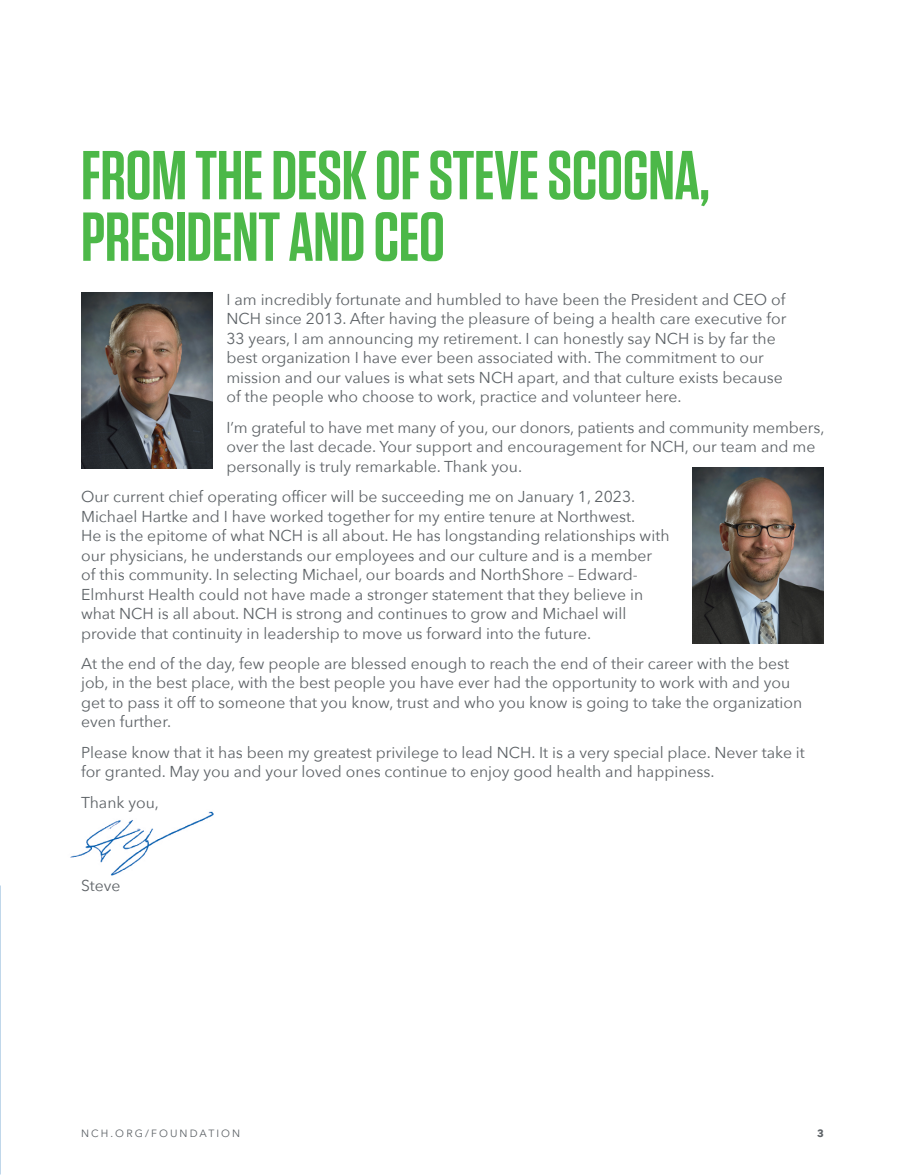
<style>
.page{position:relative;width:905px;height:1175px;background:#fff}
.page>*{position:absolute;margin:0;border:0;box-sizing:border-box;transform-origin:0 0}
.Headline{font:600 69px/61.5px "Tungsten";letter-spacing:-.005em;color:#4cb848}
.Text{font:15.75px/19.5px "Avenir Next";color:#5d6266}
.t1{font:10.5px "Avenir Next";letter-spacing:.2em;color:#5d6266}
.t2{font:700 10.5px "Avenir Next";color:#5d6266}
</style>
<div class="page">
<img style="left:70px;top:811px;width:144px;height:65px">
<img style="left:81px;top:293px;width:132px;height:176px">
<img style="left:692px;top:467px;width:132px;height:176px">
<p class="Headline" style="left:81px;top:146px;width:630px">FROM THE DESK OF STEVE SCOGNA,<br>PRESIDENT AND CEO</p>
<p class="Text" style="left:226px;top:289px;width:561px">I am incredibly fortunate and humbled to have been the President and CEO of NCH since 2013. After having the pleasure of being a health care executive for 33 years, I am announcing my retirement. I can honestly say NCH is by far the best organization I have ever been associated with. The commitment to our mission and our values is what sets NCH apart, and that culture exists because of the people who choose to work, practice and volunteer here.</p>
<p class="Text" style="left:226px;top:417px;width:599px">I’m grateful to have met many of you, our donors, patients and community members, over the last decade. Your support and encouragement for NCH, our team and me personally is truly remarkable. Thank you.</p>
<p class="Text" style="left:81px;top:486px;width:590px">Our current chief operating officer will be succeeding me on January 1, 2023.<br>Michael Hartke and I have worked together for my entire tenure at Northwest.<br>He is the epitome of what NCH is all about. He has longstanding relationships with our physicians, he understands our employees and our culture and is a member of this community. In selecting Michael, our boards and NorthShore – Edward-Elmhurst Health could not have made a stronger statement that they believe in what NCH is all about. NCH is strong and continues to grow and Michael will provide that continuity in leadership to move us forward into the future.</p>
<p class="Text" style="left:81px;top:653px;width:722px">At the end of the day, few people are blessed enough to reach the end of their career with the best job, in the best place, with the best people you have ever had the opportunity to work with and you get to pass it off to someone that you know, trust and who you know is going to take the organization even further.</p>
<p class="Text" style="left:81px;top:741px;width:725px">Please know that it has been my greatest privilege to lead NCH. It is a very special place. Never take it for granted. May you and your loved ones continue to enjoy good health and happiness.</p>
<p class="Text" style="left:81px;top:791px;width:79px">Thank you,</p>
<p class="Text" style="left:81px;top:875px;width:41px">Steve</p>
<p class="t1" style="left:81px;top:1124px;width:161px">NCH.ORG/FOUNDATION</p>
<p class="t2" style="left:817px;top:1124px;width:8px">3</p>
</div>
